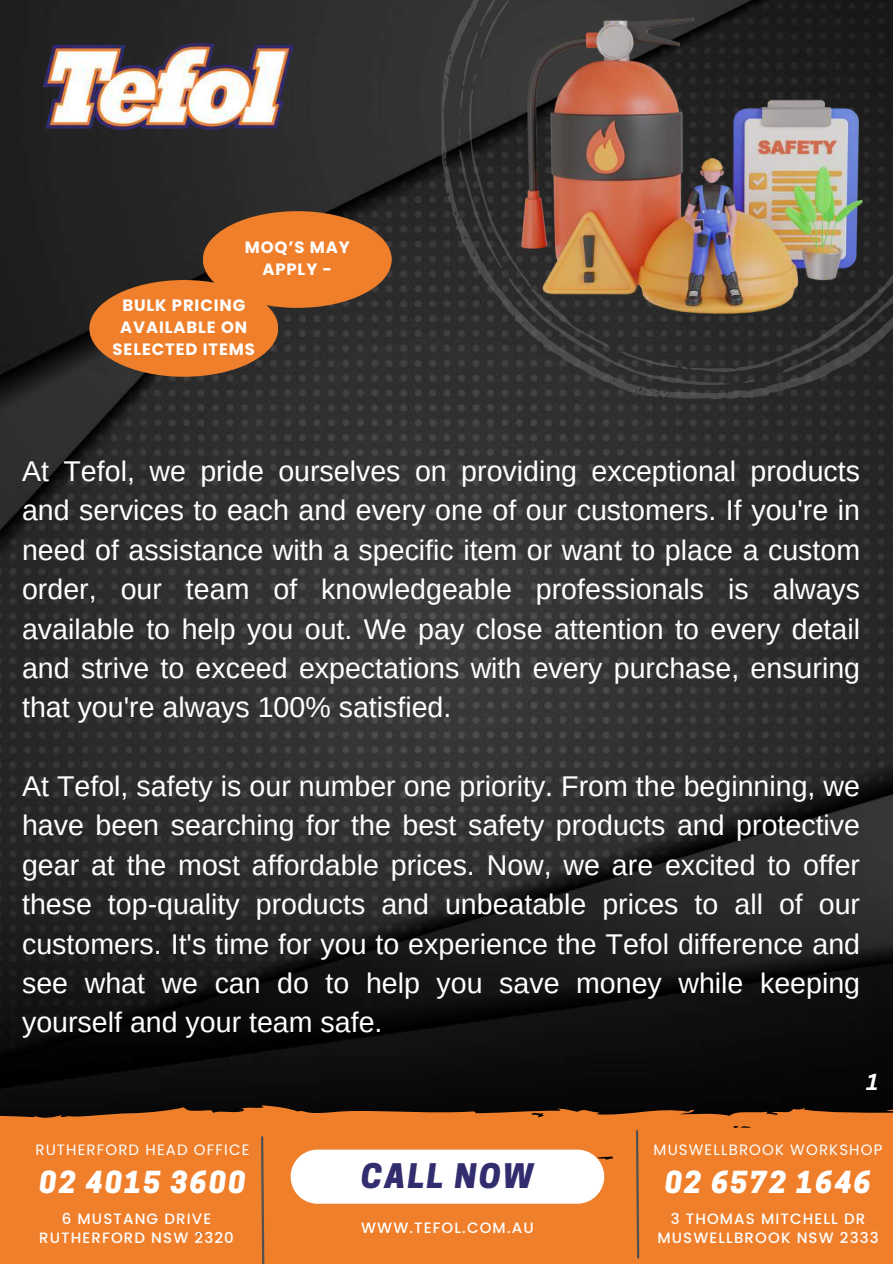
<style>
.page{position:relative;width:893px;height:1264px;background:#fff}
.page>*{position:absolute;margin:0;border:0;box-sizing:border-box;transform-origin:0 0}
.t1{font:italic 800 31.8px "Cooper Hewitt";letter-spacing:.075em;color:#322d6e}
.t2{font:28.5px/39.3px "Arimo";color:#fff;text-align:justify}
.t3{font:italic 800 28.5px "Cooper Hewitt";letter-spacing:.075em;color:#fff}
.t4{font:italic 700 22.5px "Canva Sans";color:#fff}
.t5{font:700 16.5px/22.2px "Poppins";letter-spacing:.055em;color:#fff;text-align:center}
.t6{font:500 15px/19.2px "Poppins";letter-spacing:.075em;color:#fff;text-align:center}
.t7{font:15px "Poppins";letter-spacing:.075em;color:#fff}
</style>
<div class="page">
<img style="left:0;top:0;width:892px;height:1102px">
<svg style="left:441px;top:0;width:451px;height:399px;background:#2e2e2e"></svg>
<svg style="left:0;top:1102px;width:892px;height:161px;background:#df7628"></svg>
<svg style="left:290px;top:1149px;width:314px;height:54px"></svg>
<img style="left:41px;top:41px;width:256px;height:91px">
<svg style="left:634px;top:1128px;width:6px;height:131px"></svg>
<img style="left:521px;top:18px;width:341px;height:296px">
<svg style="left:260px;top:1134px;width:5px;height:129px"></svg>
<div style="left:203px;top:211px;width:189px;height:97px;background:#f07f2b;border-radius:50%"></div>
<div style="left:89px;top:280px;width:189px;height:97px;background:#f07f2b;border-radius:50%"></div>
<p class="t5" style="left:245px;top:236px;width:106px">MOQ’S MAY<br>APPLY -</p>
<p class="t5" style="left:113px;top:294px;width:144px">BULK PRICING<br>AVAILABLE ON<br>SELECTED ITEMS</p>
<p class="t2" style="left:22px;top:451px;width:839px">At Tefol, we pride ourselves on providing exceptional products and services to each and every one of our customers. If you're in need of assistance with a specific item or want to place a custom order, our team of knowledgeable professionals is always available to help you out. We pay close attention to every detail and strive to exceed expectations with every purchase, ensuring that you're always 100% satisfied.</p>
<p class="t2" style="left:22px;top:766px;width:839px">At Tefol, safety is our number one priority. From the beginning, we have been searching for the best safety products and protective gear at the most affordable prices. Now, we are excited to offer these top-quality products and unbeatable prices to all of our customers. It's time for you to experience the Tefol difference and see what we can do to help you save money while keeping yourself and your team safe.</p>
<p class="t4" style="left:866px;top:1066px;width:13px">1</p>
<p class="t7" style="left:35px;top:1138px;width:215px">RUTHERFORD HEAD OFFICE</p>
<p class="t7" style="left:653px;top:1138px;width:230px">MUSWELLBROOK WORKSHOP</p>
<p class="t3" style="left:39px;top:1171px;width:207px">02 4015 3600</p>
<p class="t1" style="left:361px;top:1164px;width:174px">CALL NOW</p>
<p class="t6" style="left:361px;top:1217px;width:174px">WWW.TEFOL.COM.AU</p>
<p class="t6" style="left:39px;top:1208px;width:196px">6 MUSTANG DRIVE<br>RUTHERFORD NSW 2320</p>
<p class="t3" style="left:665px;top:1171px;width:207px">02 6572 1646</p>
<p class="t6" style="left:657px;top:1208px;width:223px">3 THOMAS MITCHELL DR<br>MUSWELLBROOK NSW 2333</p>
</div>
